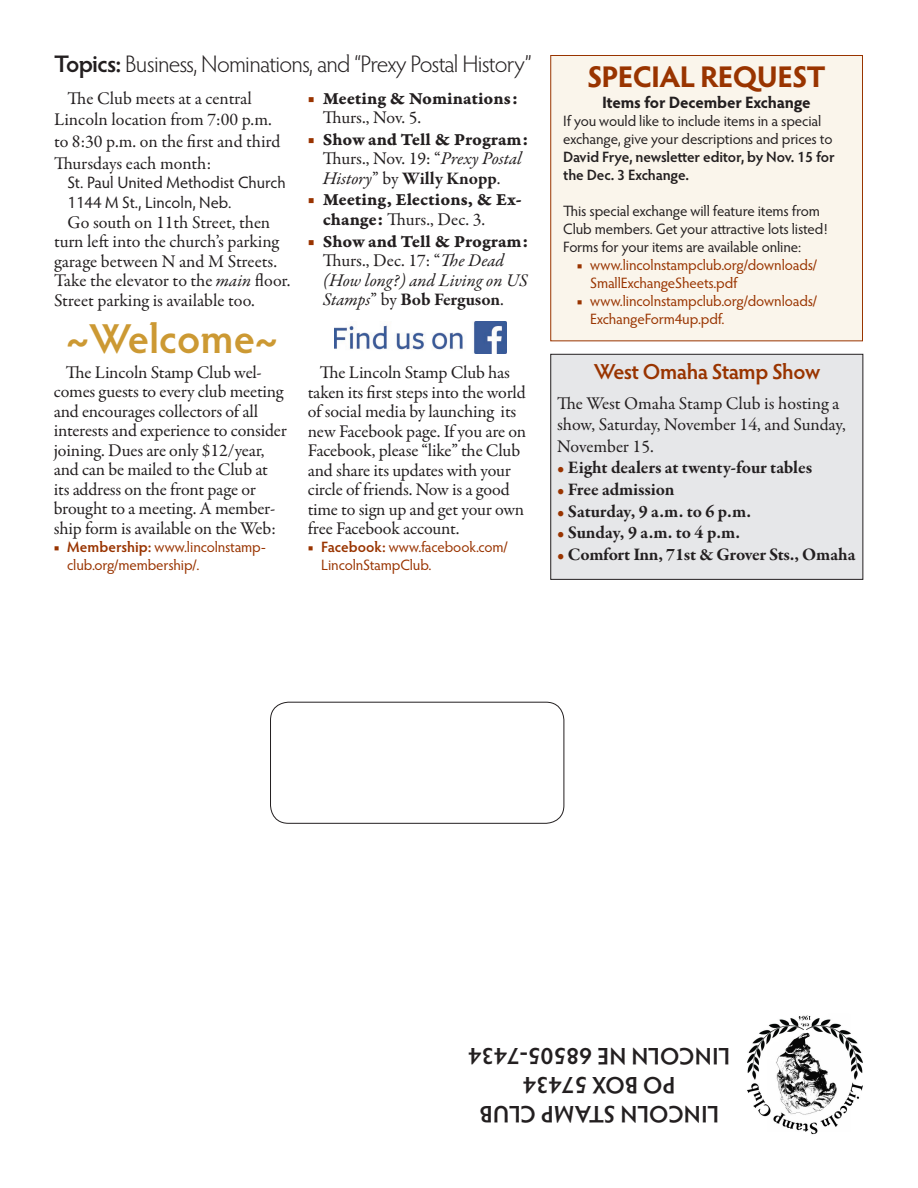
<style>
.page{position:relative;width:918px;height:1188px;background:#fff}
.page>*{position:absolute;margin:0;border:0;box-sizing:border-box;transform-origin:0 0}
.t1{font:600 42px "Hypatia Sans Pro";color:#c93}
.t2{font:700 30px "Hypatia Sans Pro";letter-spacing:-.025em;color:#993400}
.t3{font:300 24px "Hypatia Sans Pro";letter-spacing:-.03em;color:#231f20}
.t4{font:600 24px/28.8px "Hypatia Sans Pro";color:#231f20;text-align:center}
.t5{font:600 21.75px "Hypatia Sans Pro";letter-spacing:-.025em;color:#993400}
.t6{font:18px/19.5px "Garamond Premr Pro";letter-spacing:-.01em;color:#231f20}
.t7{font:700 18px "Garamond Premr Pro";letter-spacing:-.01em;color:#231f20}
.t8{font:18px "Garamond Premr Pro Bd Capt";letter-spacing:-.005em;color:#231f20}
.t9{font:italic 18px/19.5px "Garamond Premr Pro";color:#231f20}
.t10{font:16.5px/19.8px "Hypatia Sans Pro";color:#231f20}
.t11{font:700 16.5px "Hypatia Sans Pro";letter-spacing:-.015em;color:#231f20}
.t12{font:15px/18px "Hypatia Sans Pro";letter-spacing:-.01em;color:#993400}
.t13{font:15px/18px "Hypatia Sans Pro";letter-spacing:-.01em;color:#231f20}
.t14{font:600 15px/18px "Hypatia Sans Pro";letter-spacing:-.015em;color:#231f20}
.s1{font-weight:600}
.s2{font-style:italic}
.s3{font-family:"Hypatia Sans Pro";color:#993400}
.s4{font-weight:700}
.s5{font-family:"Garamond Premr Pro Bd Capt"}
.s6{font-style:normal}
.s7{font-weight:700;font-style:normal}
.s8{color:#993400}
</style>
<div class="page">
<div style="left:550px;top:354px;width:313px;height:226px;background:#e6e7e9;border:1px solid #231f20"></div>
<div style="left:550px;top:55px;width:313px;height:286px;background:#faf5eb;border:1px solid #993400"></div>
<div style="left:270px;top:702px;width:294px;height:122px;border:1px solid #231f20;border-radius:18px"></div>
<img style="left:747px;top:1015px;width:116px;height:120px">
<img style="left:334px;top:321px;width:173px;height:33px">
<h3 class="t3" style="left:54px;top:48px;width:479px"><span class="s1">Topics:</span> Business, Nominations, and “Prexy Postal History”</h3>
<p class="t6" style="left:54px;top:88px;width:228px;line-height:21.6px;text-indent:14px">The Club meets at a central<br>Lincoln location from 7:00 p.m. to 8:30 p.m. on the first and third<br>Thursdays each month:</p>
<p class="t10" style="left:68px;top:172px;width:220px">St. Paul United Methodist Church<br>1144 M St., Lincoln, Neb.</p>
<p class="t6" style="left:54px;top:213px;width:238px;text-indent:14px">Go south on 11th Street, then turn left into the church’s parking garage between N and M Streets.<br>Take the elevator to the <span class="s2">main</span> floor.<br>Street parking is available too.</p>
<p class="t8" style="left:308px;top:88px;width:212px"><span class="s3">■</span> Meeting &amp; Nominations:</p>
<p class="t6" style="left:323px;top:108px;width:100px">Thurs., Nov. 5.</p>
<p class="t8" style="left:308px;top:129px;width:222px"><span class="s3">■</span> Show and Tell &amp; Program:</p>
<p class="t6" style="left:323px;top:149px;width:200px">Thurs., Nov. 19: “<span class="s2">Prexy Postal<br>History</span>” by <span class="s4">Willy Knopp</span>.</p>
<p class="t8" style="left:308px;top:189px;width:216px"><span class="s3">■</span> Meeting, Elections, &amp; Ex-</p>
<p class="t6" style="left:323px;top:210px;width:164px"><span class="s5">change:</span> Thurs., Dec. 3.</p>
<p class="t8" style="left:308px;top:230px;width:222px"><span class="s3">■</span> Show and Tell &amp; Program:</p>
<p class="t9" style="left:323px;top:252px;width:206px"><span class="s6">Thurs., Dec. 17: “</span>The Dead (How long?) and Living on US<br>Stamps<span class="s6">” by</span> <span class="s7">Bob Ferguson</span><span class="s6">.</span></p>
<h1 class="t1" style="left:67px;top:310px;width:212px">~Welcome~</h1>
<p class="t6" style="left:54px;top:363px;width:234px;text-indent:12px">The Lincoln Stamp Club wel&shy;comes guests to every club meeting and encourages collectors of all interests and experience to consider joining. Dues are only $12/year, and can be mailed to the Club at its address on the front page or brought to a meeting. A member&shy;ship form is available on the Web:</p>
<p class="t12" style="left:67px;top:537px;width:200px;text-indent:-14px">■ <span class="s1">Membership:</span> www.lincolnstamp&shy;club.org/membership/.</p>
<p class="t6" style="left:308px;top:363px;width:220px;text-indent:12px">The Lincoln Stamp Club has taken its first steps into the world of social media by launching its new Facebook page. If you are on<br>Facebook, please “like” the Club and share its updates with your circle of friends. Now is a good time to sign up and get your own free Facebook account.</p>
<p class="t12" style="left:321px;top:538px;width:188px;text-indent:-14px">■ <span class="s1">Facebook:</span> www.facebook.com/<br>LincolnStampClub.</p>
<h2 class="t2" style="left:587px;top:55px;width:240px">SPECIAL REQUEST</h2>
<p class="t11" style="left:602px;top:91px;width:210px">Items for December Exchange</p>
<p class="t13" style="left:563px;top:112px;width:271px">If you would like to include items in a special exchange, give your descriptions and prices to</p>
<p class="t14" style="left:563px;top:148px;width:273px">David Frye, newsletter editor, by Nov. 15 for the Dec. 3 Exchange.</p>
<p class="t13" style="left:563px;top:202px;width:266px">This special exchange will feature items from<br>Club members. Get your attractive lots listed!<br>Forms for your items are available online:</p>
<p class="t12" style="left:590px;top:256px;width:228px;text-indent:-14px">■ www.lincolnstampclub.org/downloads/<br>SmallExchangeSheets.pdf</p>
<p class="t12" style="left:590px;top:292px;width:228px;text-indent:-14px">■ www.lincolnstampclub.org/downloads/<br>ExchangeForm4up.pdf.</p>
<p class="t5" style="left:594px;top:356px;width:228px">West Omaha Stamp Show</p>
<p class="t6" style="left:557px;top:393px;width:290px;line-height:21.6px">The West Omaha Stamp Club is hosting a show, Saturday, November 14, and Sunday,<br>November 15.</p>
<p class="t7" style="left:557px;top:457px;width:257px"><span class="s8">•</span> Eight dealers at twenty-four tables</p>
<p class="t7" style="left:557px;top:478px;width:119px"><span class="s8">•</span> Free admission</p>
<p class="t7" style="left:557px;top:500px;width:195px"><span class="s8">•</span> Saturday, 9 a.m. to 6 p.m.</p>
<p class="t7" style="left:557px;top:522px;width:185px"><span class="s8">•</span> Sunday, 9 a.m. to 4 p.m.</p>
<p class="t7" style="left:557px;top:543px;width:300px"><span class="s8">•</span> Comfort Inn, 71st &amp; Grover Sts., Omaha</p>
<h3 class="t4" style="left:730px;top:1130px;width:263px;rotate:-180deg">LINCOLN STAMP CLUB<br>PO BOX 57434<br>LINCOLN NE 68505-7434</h3>
</div>
